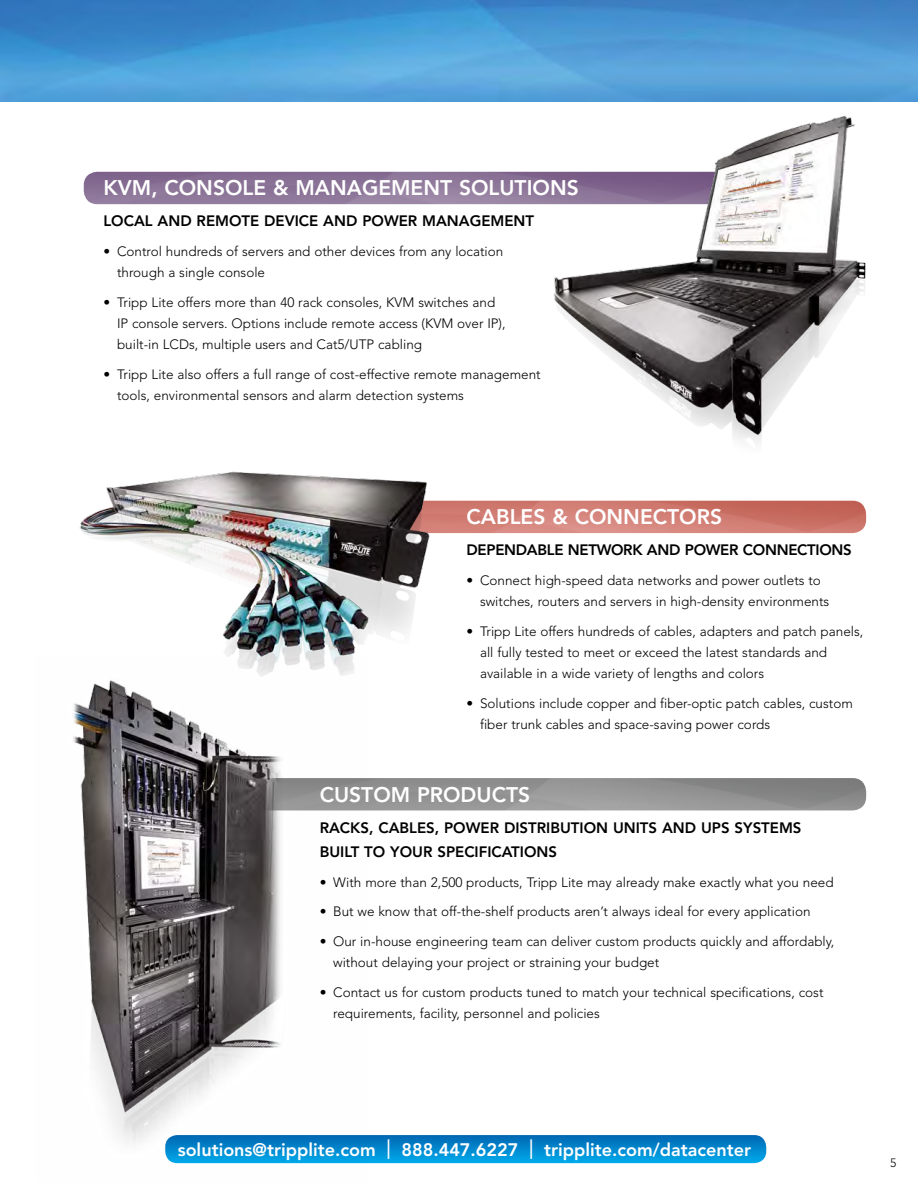
<style>
.page{position:relative;width:918px;height:1188px;background:#fff}
.page>*{position:absolute;margin:0;border:0;box-sizing:border-box;transform-origin:0 0}
.t1{font:800 21px "Avenir";color:#fff}
.t2{font:800 18px "Avenir";color:#fff}
.t3{font:800 15px/24px "Avenir";color:#000}
.t4{font:800 15px "Avenir";letter-spacing:-.02em;color:#000}
.t5{font:300 13.5px/21px "Avenir";color:#000}
.t6{font:300 12px "Avenir";color:#000}
.s1{font-weight:500;font-size:19.5px}
</style>
<div class="page">
<img style="left:84px;top:172px;width:452px;height:32px">
<img style="left:436px;top:501px;width:430px;height:32px">
<img style="left:0;top:0;width:918px;height:101px">
<svg style="left:369px;top:1135px;width:397px;height:28px;background:#0188cf"></svg>
<img style="left:536px;top:89px;width:358px;height:355px">
<img style="left:79px;top:471px;width:357px;height:185px">
<img style="left:73px;top:656px;width:296px;height:508px">
<p class="t1" style="left:104px;top:175px;width:477px">KVM, CONSOLE &amp; MANAGEMENT SOLUTIONS</p>
<p class="t3" style="left:104px;top:209px;width:432px">LOCAL AND REMOTE DEVICE AND POWER MANAGEMENT</p>
<p class="t5" style="left:117px;top:241px;width:388px;text-indent:-14px">• Control hundreds of servers and other devices from any location through a single console</p>
<p class="t5" style="left:117px;top:292px;width:390px;text-indent:-13px">• Tripp Lite offers more than 40 rack consoles, KVM switches and<br>IP console servers. Options include remote access (KVM over IP), built-in LCDs, multiple users and Cat5/UTP cabling</p>
<p class="t5" style="left:117px;top:363px;width:425px;text-indent:-13px">• Tripp Lite also offers a full range of cost-effective remote management tools, environmental sensors and alarm detection systems</p>
<p class="t1" style="left:467px;top:504px;width:257px">CABLES &amp; CONNECTORS</p>
<p class="t4" style="left:467px;top:541px;width:387px">DEPENDABLE NETWORK AND POWER CONNECTIONS</p>
<p class="t5" style="left:480px;top:570px;width:351px;text-indent:-14px">• Connect high-speed data networks and power outlets to switches, routers and servers in high-density environments</p>
<p class="t5" style="left:480px;top:621px;width:385px;text-indent:-14px">• Tripp Lite offers hundreds of cables, adapters and patch panels, all fully tested to meet or exceed the latest standards and available in a wide variety of lengths and colors</p>
<p class="t5" style="left:480px;top:693px;width:374px;text-indent:-14px">• Solutions include copper and fiber-optic patch cables, custom fiber trunk cables and space-saving power cords</p>
<p class="t1" style="left:320px;top:782px;width:212px">CUSTOM PRODUCTS</p>
<p class="t3" style="left:320px;top:816px;width:483px">RACKS, CABLES, POWER DISTRIBUTION UNITS AND UPS SYSTEMS<br>BUILT TO YOUR SPECIFICATIONS</p>
<p class="t5" style="left:320px;top:871px;width:515px">• With more than 2,500 products, Tripp Lite may already make exactly what you need</p>
<p class="t5" style="left:320px;top:901px;width:492px">• But we know that off-the-shelf products aren’t always ideal for every application</p>
<p class="t5" style="left:333px;top:931px;width:503px;text-indent:-14px">• Our in-house engineering team can deliver custom products quickly and affordably, without delaying your project or straining your budget</p>
<p class="t5" style="left:333px;top:982px;width:492px;text-indent:-14px">• Contact us for custom products tuned to match your technical specifications, cost requirements, facility, personnel and policies</p>
<p class="t2" style="left:178px;top:1139px;width:575px">solutions@tripplite.com <span class="s1">|</span> 888.447.6227 <span class="s1">|</span> tripplite.com/datacenter</p>
<p class="t6" style="left:890px;top:1155px;width:8px">5</p>
</div>
